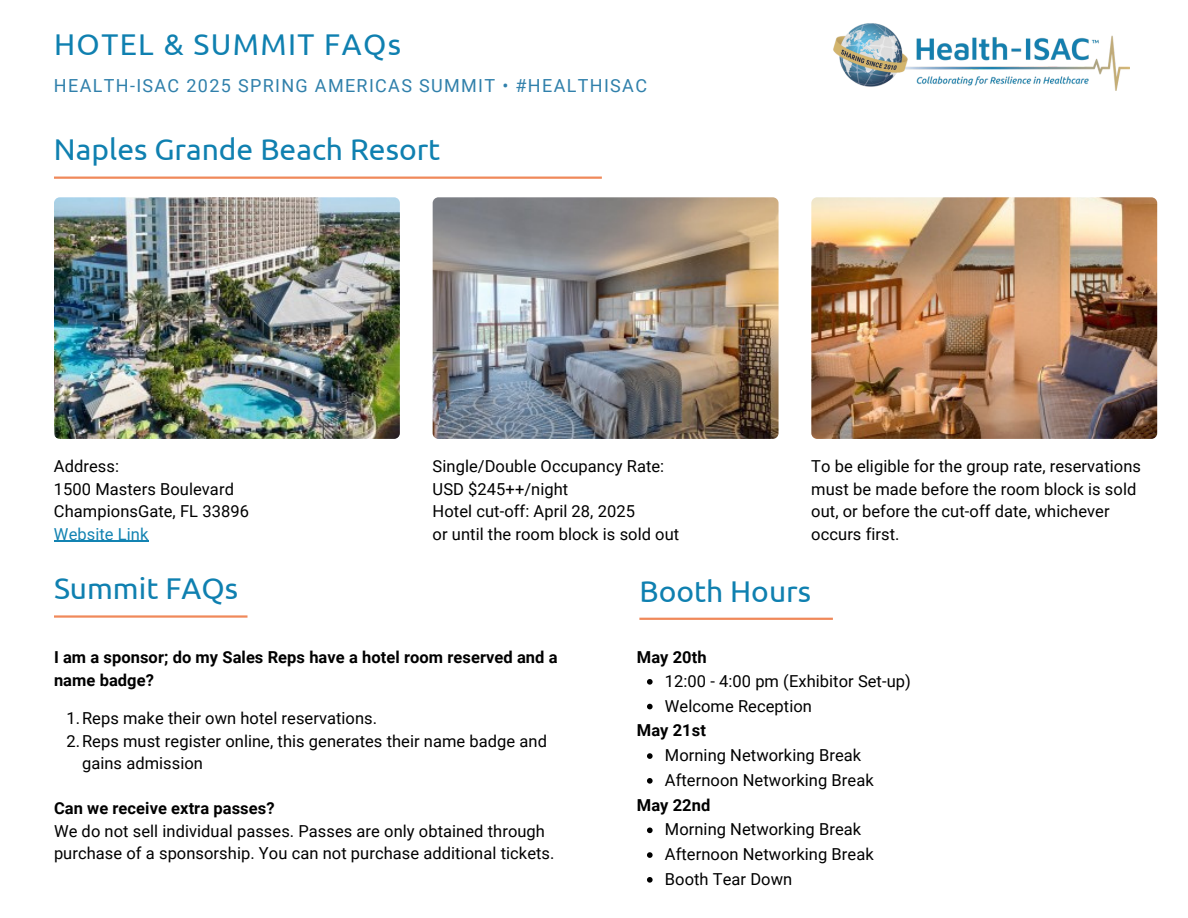
<style>
.page{position:relative;width:1188px;height:918px;background:#fff}
.page>*{position:absolute;margin:0;border:0;box-sizing:border-box;transform-origin:0 0}
.t1{font:30px "Ubuntu";color:#0f80b0}
.t2{font:30px "Ubuntu";letter-spacing:.05em;color:#0f80b0}
.t3{font:18px "Roboto";letter-spacing:.075em;color:#3080ab}
.t4{font:16.5px/22.5px "Roboto";letter-spacing:.005em;color:#000}
.t5{font:700 16.5px/22.5px "Roboto";letter-spacing:.005em;color:#000}
.t6{font:16.5px "Roboto";letter-spacing:.005em;color:#1383b2}
</style>
<div class="page">
<img style="left:833px;top:23px;width:297px;height:68px">
<img style="left:54px;top:197px;width:346px;height:242px;border-radius:6px">
<img style="left:433px;top:197px;width:346px;height:242px;border-radius:6px">
<img style="left:811px;top:197px;width:346px;height:242px;border-radius:6px">
<hr style="left:54px;top:177px;width:548px;height:2px;background:#f0895a">
<hr style="left:54px;top:615px;width:194px;height:3px;background:#f0895a">
<hr style="left:639px;top:618px;width:194px;height:2px;background:#f0895a">
<svg style="left:647px;top:679px;width:6px;height:6px"></svg>
<svg style="left:647px;top:704px;width:6px;height:5px"></svg>
<svg style="left:647px;top:753px;width:6px;height:6px"></svg>
<svg style="left:647px;top:778px;width:6px;height:6px"></svg>
<svg style="left:647px;top:828px;width:6px;height:5px"></svg>
<svg style="left:647px;top:852px;width:6px;height:6px"></svg>
<svg style="left:647px;top:877px;width:6px;height:6px"></svg>
<hr style="left:54px;top:541px;width:94px;height:1px;background:#1383b2">
<p class="t2" style="left:54px;top:27px;width:349px">HOTEL &amp; SUMMIT FAQs</p>
<p class="t3" style="left:54px;top:75px;width:595px">HEALTH-ISAC 2025 SPRING AMERICAS SUMMIT • #HEALTHISAC</p>
<p class="t1" style="left:54px;top:132px;width:388px">Naples Grande Beach Resort</p>
<p class="t4" style="left:54px;top:455px;width:67px">Address:</p>
<p class="t4" style="left:54px;top:478px;width:181px">1500 Masters Boulevard</p>
<h3 class="t4" style="left:54px;top:500px;width:196px">ChampionsGate, FL 33896</h3>
<p class="t6" style="left:54px;top:524px;width:96px">Website Link</p>
<p class="t4" style="left:433px;top:455px;width:233px">Single/Double Occupancy Rate:</p>
<h3 class="t4" style="left:433px;top:478px;width:137px">USD $245++/night</h3>
<p class="t4" style="left:433px;top:500px;width:204px">Hotel cut-off: April 28, 2025</p>
<p class="t4" style="left:433px;top:523px;width:248px">or until the room block is sold out</p>
<p class="t4" style="left:811px;top:455px;width:331px">To be eligible for the group rate, reservations must be made before the room block is sold out, or before the cut-off date, whichever occurs first.</p>
<p class="t1" style="left:54px;top:571px;width:186px">Summit FAQs</p>
<p class="t1" style="left:639px;top:574px;width:173px">Booth Hours</p>
<p class="t5" style="left:54px;top:646px;width:505px">I am a sponsor; do my Sales Reps have a hotel room reserved and a name badge?</p>
<p class="t4" style="left:67px;top:707px;width:312px">1.Reps make their own hotel reservations.</p>
<p class="t4" style="left:82px;top:730px;width:467px;text-indent:-15px">2.Reps must register online, this generates their name badge and gains admission</p>
<p class="t5" style="left:54px;top:797px;width:222px">Can we receive extra passes?</p>
<p class="t4" style="left:54px;top:820px;width:502px">We do not sell individual passes. Passes are only obtained through purchase of a sponsorship. You can not purchase additional tickets.</p>
<p class="t5" style="left:637px;top:646px;width:71px">May 20th</p>
<p class="t4" style="left:665px;top:670px;width:248px">12:00 - 4:00 pm (Exhibitor Set-up)</p>
<h1 class="t4" style="left:665px;top:695px;width:149px">Welcome Reception</h1>
<h1 class="t5" style="left:637px;top:720px;width:71px">May 21st</h1>
<h3 class="t4" style="left:665px;top:744px;width:198px">Morning Networking Break</h3>
<p class="t4" style="left:665px;top:769px;width:210px">Afternoon Networking Break</p>
<p class="t5" style="left:637px;top:794px;width:75px">May 22nd</p>
<p class="t4" style="left:665px;top:819px;width:198px">Morning Networking Break</p>
<p class="t4" style="left:665px;top:843px;width:210px">Afternoon Networking Break</p>
<h3 class="t4" style="left:665px;top:868px;width:129px">Booth Tear Down</h3>
</div>
